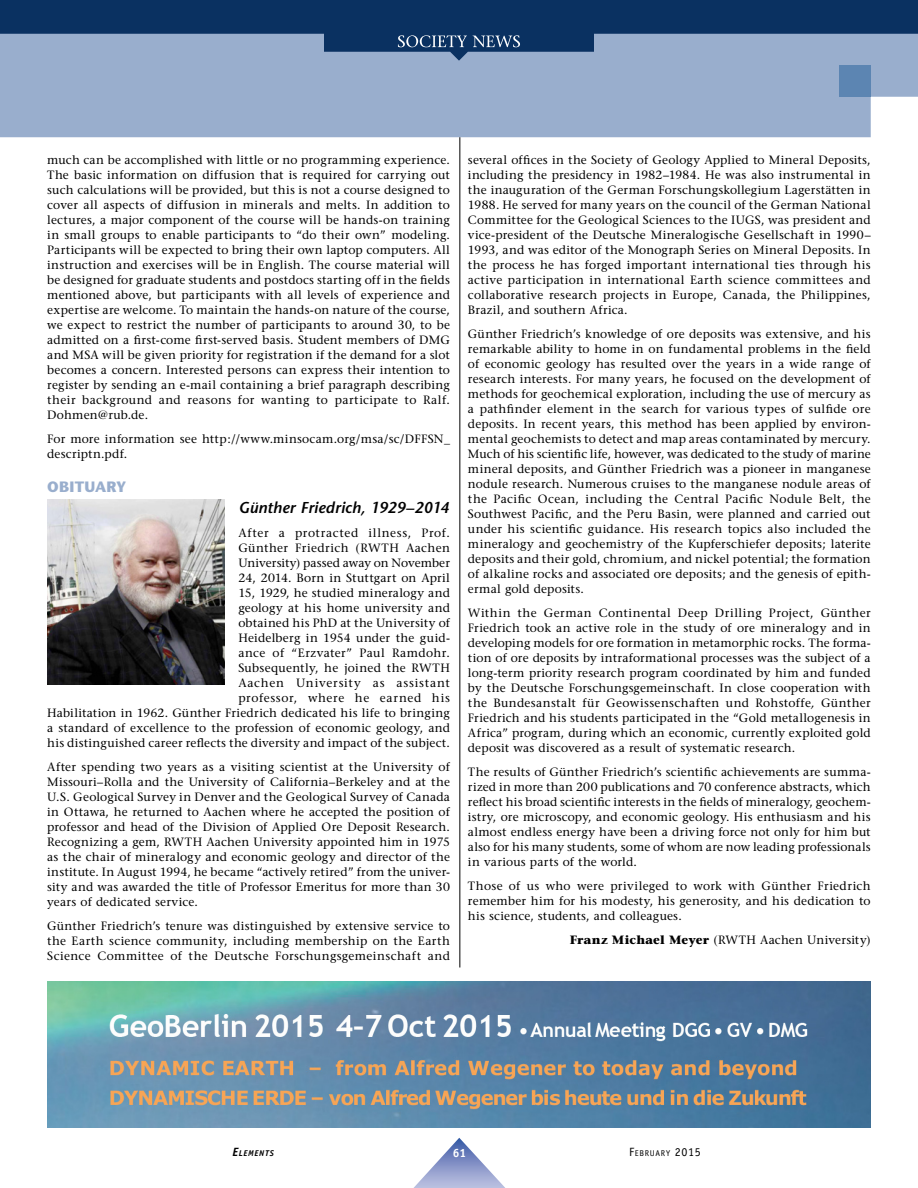
<style>
.page{position:relative;width:918px;height:1188px;background:#fff}
.page>*{position:absolute;margin:0;border:0;box-sizing:border-box;transform-origin:0 0}
.t1{font:italic 600 15.75px "Stone Sans";letter-spacing:.005em;color:#000}
.t2{font:700 15px "Stone Sans";letter-spacing:.015em;color:#99aecd}
.t3{font:12px/15px "Stone Serif";letter-spacing:.02em;color:#000;text-align:justify}
.t4{font:700 12px "Officina Sans";color:#fff}
.t5{font:8.4px "Officina Sans";letter-spacing:.08em;color:#000}
.t6{font:italic 700 8.4px "Officina Sans";letter-spacing:.08em;color:#000}
.s1{font-style:italic}
.s2{font-weight:700}
.s3{font-size:12px}
</style>
<div class="page">
<div style="left:0;top:61px;width:918px;height:76px;background:#99aecd"></div>
<div style="left:839px;top:65px;width:32px;height:32px;background:#5c85b2"></div>
<img style="left:47px;top:499px;width:178px;height:186px">
<img style="left:47px;top:981px;width:824px;height:146px">
<hr style="left:459px;top:137px;width:1px;height:831px;background:#000">
<svg style="left:0;top:0;width:918px;height:61px;background:#3e5f88"></svg>
<svg style="left:398px;top:35px;width:122px;height:12px"></svg>
<svg style="left:413px;top:1138px;width:92px;height:50px"></svg>
<p class="t3" style="left:47px;top:154px;width:404px">much can be accomplished with little or no programming experience.<br>The basic information on diffusion that is required for carrying out such calculations will be provided, but this is not a course designed to cover all aspects of diffusion in minerals and melts. In addition to lectures, a major component of the course will be hands-on training in small groups to enable participants to “do their own” modeling.<br>Participants will be expected to bring their own laptop computers. All instruction and exercises will be in English. The course material will be designed for graduate students and postdocs starting off in the fields mentioned above, but participants with all levels of experience and expertise are welcome. To maintain the hands-on nature of the course, we expect to restrict the number of participants to around 30, to be admitted on a first-come first-served basis. Student members of DMG and MSA will be given priority for registration if the demand for a slot becomes a concern. Interested persons can express their intention to register by sending an e-mail containing a brief paragraph describing their background and reasons for wanting to participate to Ralf.<br>Dohmen@rub.de.</p>
<p class="t3" style="left:47px;top:433px;width:404px">For more information see http://www.minsocam.org/msa/sc/DFFSN_ descriptn.pdf.</p>
<p class="t2" style="left:47px;top:481px;width:81px">OBITUARY</p>
<h1 class="t1" style="left:238px;top:501px;width:212px">Günther Friedrich, 1929–2014</h1>
<p class="t3" style="left:47px;top:527px;width:404px;text-align:right">After a protracted illness, Prof.<br>Günther Friedrich (RWTH Aachen<br>University) passed away on November<br>24, 2014. Born in Stuttgart on April<br>15, 1929, he studied mineralogy and<br>geology at his home university and<br>obtained his PhD at the University of<br>Heidelberg in 1954 under the guid-<br>ance of “Erzvater” Paul Ramdohr.<br>Subsequently, he joined the RWTH<br>Aachen University as assistant<br>professor, where he earned his<br>Habilitation in 1962. Günther Friedrich dedicated his life to bringing a standard of excellence to the profession of economic geology, and his distinguished career reflects the diversity and impact of the subject.</p>
<p class="t3" style="left:47px;top:761px;width:404px">After spending two years as a visiting scientist at the University of Missouri–Rolla and the University of California–Berkeley and at the U.S. Geological Survey in Denver and the Geological Survey of Canada in Ottawa, he returned to Aachen where he accepted the position of professor and head of the Division of Applied Ore Deposit Research.<br>Recognizing a gem, RWTH Aachen University appointed him in 1975 as the chair of mineralogy and economic geology and director of the institute. In August 1994, he became “actively retired” from the univer&shy;sity and was awarded the title of Professor Emeritus for more than 30 years of dedicated service.</p>
<p class="t3" style="left:47px;top:920px;width:404px">Günther Friedrich’s tenure was distinguished by extensive service to the Earth science community, including membership on the Earth Science Committee of the Deutsche Forschungsgemeinschaft and</p>
<p class="t3" style="left:468px;top:154px;width:404px">several offices in the Society of Geology Applied to Mineral Deposits, including the presidency in 1982–1984. He was also instrumental in the inauguration of the German Forschungskollegium Lagerstätten in 1988. He served for many years on the council of the German National Committee for the Geological Sciences to the IUGS, was president and vice-president of the Deutsche Mineralogische Gesellschaft in 1990– 1993, and was editor of the Monograph Series on Mineral Deposits. In the process he has forged important international ties through his active participation in international Earth science committees and collaborative research projects in Europe, Canada, the Philippines, Brazil, and southern Africa.</p>
<p class="t3" style="left:468px;top:328px;width:404px">Günther Friedrich’s knowledge of ore deposits was extensive, and his remarkable ability to home in on fundamental problems in the field of economic geology has resulted over the years in a wide range of research interests. For many years, he focused on the development of methods for geochemical exploration, including the use of mercury as a pathfinder element in the search for various types of sulfide ore deposits. In recent years, this method has been applied by environ&shy;mental geochemists to detect and map areas contaminated by mercury.<br>Much of his scientific life, however, was dedicated to the study of marine mineral deposits, and Günther Friedrich was a pioneer in manganese nodule research. Numerous cruises to the manganese nodule areas of the Pacific Ocean, including the Central Pacific Nodule Belt, the Southwest Pacific, and the Peru Basin, were planned and carried out under his scientific guidance. His research topics also included the mineralogy and geochemistry of the Kupferschiefer deposits; laterite deposits and their gold, chromium, and nickel potential; the formation of alkaline rocks and associated ore deposits; and the genesis of epith&shy;ermal gold deposits.</p>
<p class="t3" style="left:468px;top:607px;width:404px">Within the German Continental Deep Drilling Project, Günther Friedrich took an active role in the study of ore mineralogy and in developing models for ore formation in metamorphic rocks. The forma&shy;tion of ore deposits by intraformational processes was the subject of a long-term priority research program coordinated by him and funded by the Deutsche Forschungsgemeinschaft. In close cooperation with the Bundesanstalt für Geowissenschaften und Rohstoffe<span class="s1">,</span> Günther Friedrich and his students participated in the “Gold metallogenesis in Africa” program, during which an economic, currently exploited gold deposit was discovered as a result of systematic research.</p>
<p class="t3" style="left:468px;top:766px;width:404px">The results of Günther Friedrich’s scientific achievements are summa&shy;rized in more than 200 publications and 70 conference abstracts, which reflect his broad scientific interests in the fields of mineralogy, geochem&shy;istry, ore microscopy, and economic geology. His enthusiasm and his almost endless energy have been a driving force not only for him but also for his many students, some of whom are now leading professionals in various parts of the world.</p>
<p class="t3" style="left:468px;top:880px;width:404px">Those of us who were privileged to work with Günther Friedrich remember him for his modesty, his generosity, and his dedication to his science, students, and colleagues.</p>
<p class="t3" style="left:570px;top:934px;width:302px"><span class="s2">Franz Michael Meyer</span> (RWTH Aachen University)</p>
<p class="t6" style="left:232px;top:1150px;width:43px"><span class="s3">E</span>LEMENTS</p>
<p class="t4" style="left:453px;top:1149px;width:15px">61</p>
<p class="t5" style="left:629px;top:1150px;width:73px"><span class="s3">F</span>EBRUARY <span class="s3">2015</span></p>
</div>
